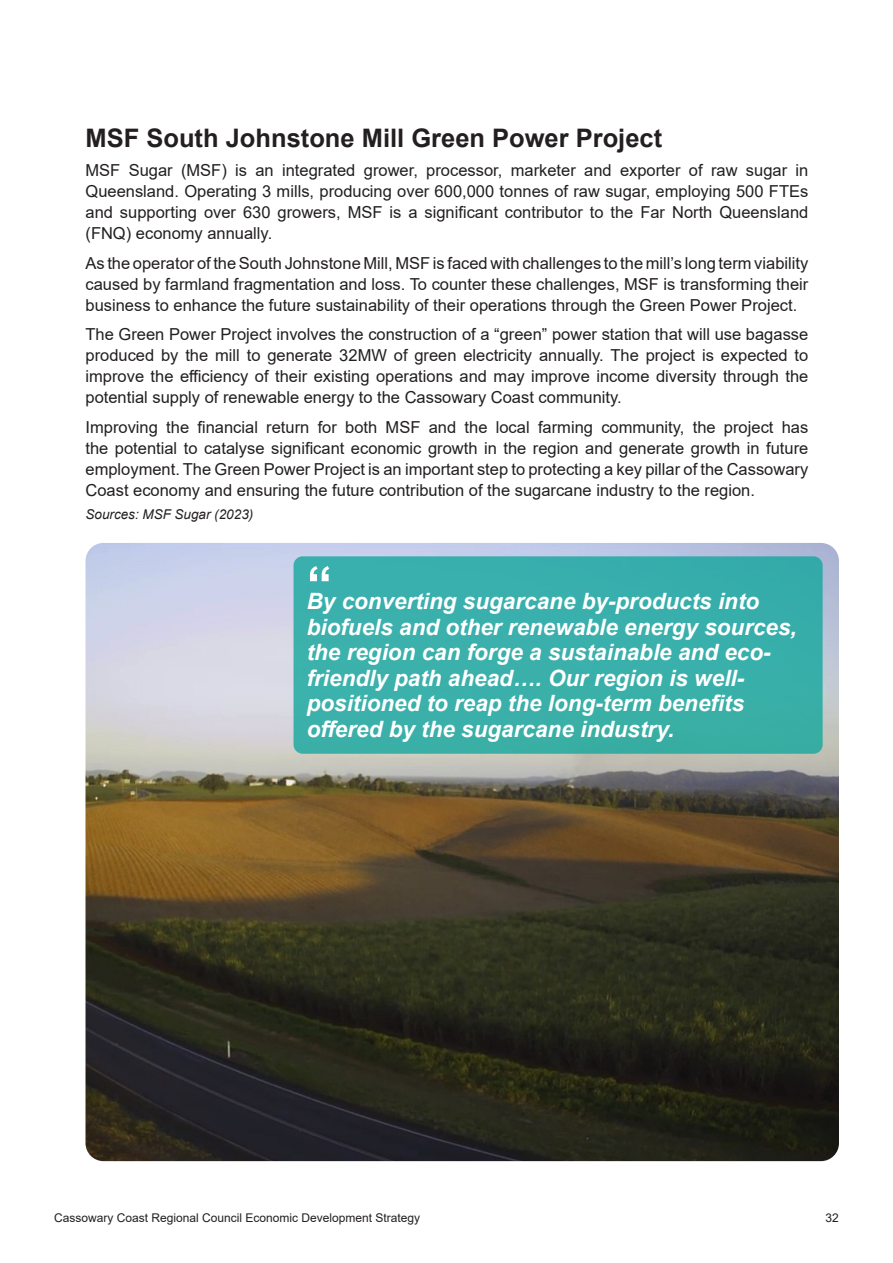
<style>
.page{position:relative;width:893px;height:1263px;background:#fff}
.page>*{position:absolute;margin:0;border:0;box-sizing:border-box;transform-origin:0 0}
.Body_Copy_10pt{font:700 51px "Arial";color:#fff}
.Sub_Heading{font:700 25.5px "Arial";color:#231f20}
.Body_Copy_10pt-2{font:italic 700 22.5px/25.5px "Arial";color:#fff}
.Body_Copy_10pt-3{font:16.5px/21px "Arial";color:#231f20;text-align:justify}
.Table_of_Contents_2{font:italic 13.5px "Arial";color:#231f20}
.t1{font:12px "Arial";color:#231f20}
</style>
<div class="page">
<img style="left:86px;top:543px;width:753px;height:618px">
<div style="left:294px;top:556px;width:529px;height:198px;background:#39b0ab;border-radius:9px"></div>
<p class="Sub_Heading" style="left:86px;top:120px;width:578px">MSF South Johnstone Mill Green Power Project</p>
<p class="Body_Copy_10pt-3" style="left:86px;top:160px;width:724px">MSF Sugar (MSF) is an integrated grower, processor, marketer and exporter of raw sugar in Queensland. Operating 3 mills, producing over 600,000 tonnes of raw sugar, employing 500 FTEs and supporting over 630 growers, MSF is a significant contributor to the Far North Queensland (FNQ) economy annually.</p>
<p class="Body_Copy_10pt-3" style="left:86px;top:252px;width:724px">As the operator of the South Johnstone Mill, MSF is faced with challenges to the mill’s long term viability caused by farmland fragmentation and loss. To counter these challenges, MSF is transforming their business to enhance the future sustainability of their operations through the Green Power Project.</p>
<p class="Body_Copy_10pt-3" style="left:86px;top:324px;width:724px">The Green Power Project involves the construction of a “green” power station that will use bagasse produced by the mill to generate 32MW of green electricity annually. The project is expected to improve the efficiency of their existing operations and may improve income diversity through the potential supply of renewable energy to the Cassowary Coast community.</p>
<p class="Body_Copy_10pt-3" style="left:86px;top:416px;width:724px">Improving the financial return for both MSF and the local farming community, the project has the potential to catalyse significant economic growth in the region and generate growth in future employment. The Green Power Project is an important step to protecting a key pillar of the Cassowary Coast economy and ensuring the future contribution of the sugarcane industry to the region.</p>
<p class="Table_of_Contents_2" style="left:86px;top:505px;width:169px">Sources: MSF Sugar (2023)</p>
<p class="Body_Copy_10pt" style="left:307px;top:549px;width:27px">“</p>
<p class="Body_Copy_10pt-2" style="left:307px;top:589px;width:492px">By converting sugarcane by-products into biofuels and other renewable energy sources, the region can forge a sustainable and eco&shy;friendly path ahead…. Our region is well&shy;positioned to reap the long-term benefits offered by the sugarcane industry.</p>
<p class="t1" style="left:54px;top:1209px;width:368px">Cassowary Coast Regional Council Economic Development Strategy</p>
<p class="t1" style="left:826px;top:1209px;width:15px">32</p>
</div>
